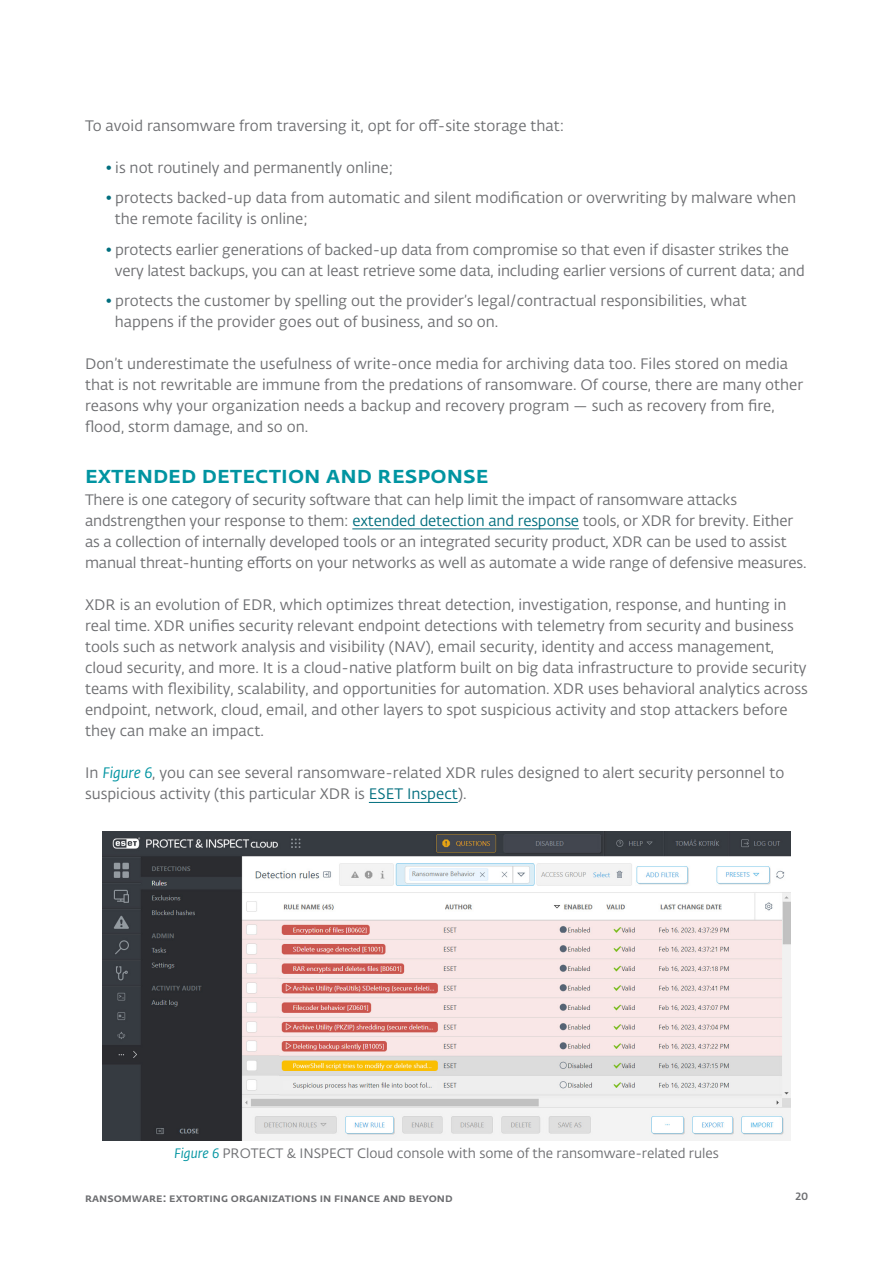
<style>
.page{position:relative;width:893px;height:1263px;background:#fff}
.page>*{position:absolute;margin:0;border:0;box-sizing:border-box;transform-origin:0 0}
.t1{font:24px "Fedra Sans Alt Pro Med LF";color:#0094a1}
.t2{font:15px/21px "Fedra Sans Alt Pro Book LF";color:#6d6e71}
.t3{font:13.5px "Fedra Sans Alt Pro Book LF";letter-spacing:-.005em;color:#6d6e71}
.t4{font:12px "Fedra Sans Alt Pro Med LF";color:#6d6e71}
.t5{font:10.5px "Fedra Sans Alt Pro Med LF";color:#6d6e71}
.s1{font-family:"Fedra Sans Alt Pro Bold LF";color:#006e7e}
.s2{color:#006e7e}
.s3{font-family:"Fedra Sans Alt Pro Book Italic LF";color:#0094a1}
</style>
<div class="page">
<hr style="left:352px;top:528px;width:227px;height:1px;background:#006e7e">
<hr style="left:369px;top:802px;width:89px;height:1px;background:#006e7e">
<img style="left:102px;top:832px;width:689px;height:309px">
<p class="t2" style="left:85px;top:115px;width:481px">To avoid ransomware from traversing it, opt for off-site storage that:</p>
<p class="t2" style="left:106px;top:157px;width:288px"><span class="s1">•</span> is not routinely and permanently online;</p>
<p class="t2" style="left:115px;top:187px;width:683px;text-indent:-9px"><span class="s1">•</span> protects backed-up data from automatic and silent modification or overwriting by malware when the remote facility is online;</p>
<p class="t2" style="left:115px;top:238px;width:691px;text-indent:-9px"><span class="s1">•</span> protects earlier generations of backed-up data from compromise so that even if disaster strikes the very latest backups, you can at least retrieve some data, including earlier versions of current data; and</p>
<p class="t2" style="left:115px;top:290px;width:633px;text-indent:-9px"><span class="s1">•</span> protects the customer by spelling out the provider’s legal/contractual responsibilities, what happens if the provider goes out of business, and so on.</p>
<p class="t2" style="left:85px;top:353px;width:720px">Don’t underestimate the usefulness of write-once media for archiving data too. Files stored on media that is not rewritable are immune from the predations of ransomware. Of course, there are many other reasons why your organization needs a backup and recovery program — such as recovery from fire, flood, storm damage, and so on.</p>
<h1 class="t1" style="left:85px;top:456px;width:405px">extended detection and response</h1>
<p class="t2" style="left:85px;top:489px;width:721px">There is one category of security software that can help limit the impact of ransomware attacks andstrengthen your response to them: <span class="s2">extended detection and response</span> tools, or XDR for brevity. Either as a collection of internally developed tools or an integrated security product, XDR can be used to assist manual threat-hunting efforts on your networks as well as automate a wide range of defensive measures.</p>
<p class="t2" style="left:85px;top:594px;width:724px">XDR is an evolution of EDR, which optimizes threat detection, investigation, response, and hunting in real time. XDR unifies security relevant endpoint detections with telemetry from security and business tools such as network analysis and visibility (NAV), email security, identity and access management, cloud security, and more. It is a cloud-native platform built on big data infrastructure to provide security teams with flexibility, scalability, and opportunities for automation. XDR uses behavioral analytics across endpoint, network, cloud, email, and other layers to spot suspicious activity and stop attackers before they can make an impact.</p>
<p class="t2" style="left:85px;top:762px;width:701px">In <span class="s3">Figure 6</span>, you can see several ransomware-related XDR rules designed to alert security personnel to suspicious activity (this particular XDR is <span class="s2">ESET Inspect</span>).</p>
<p class="t3" style="left:174px;top:1144px;width:546px"><span class="s3">Figure 6</span> PROTECT &amp; INSPECT Cloud console with some of the ransomware-related rules</p>
<p class="t4" style="left:85px;top:1189px;width:369px">ransomware: extorting organizations in finance and beyond</p>
<p class="t5" style="left:795px;top:1189px;width:14px">20</p>
</div>
